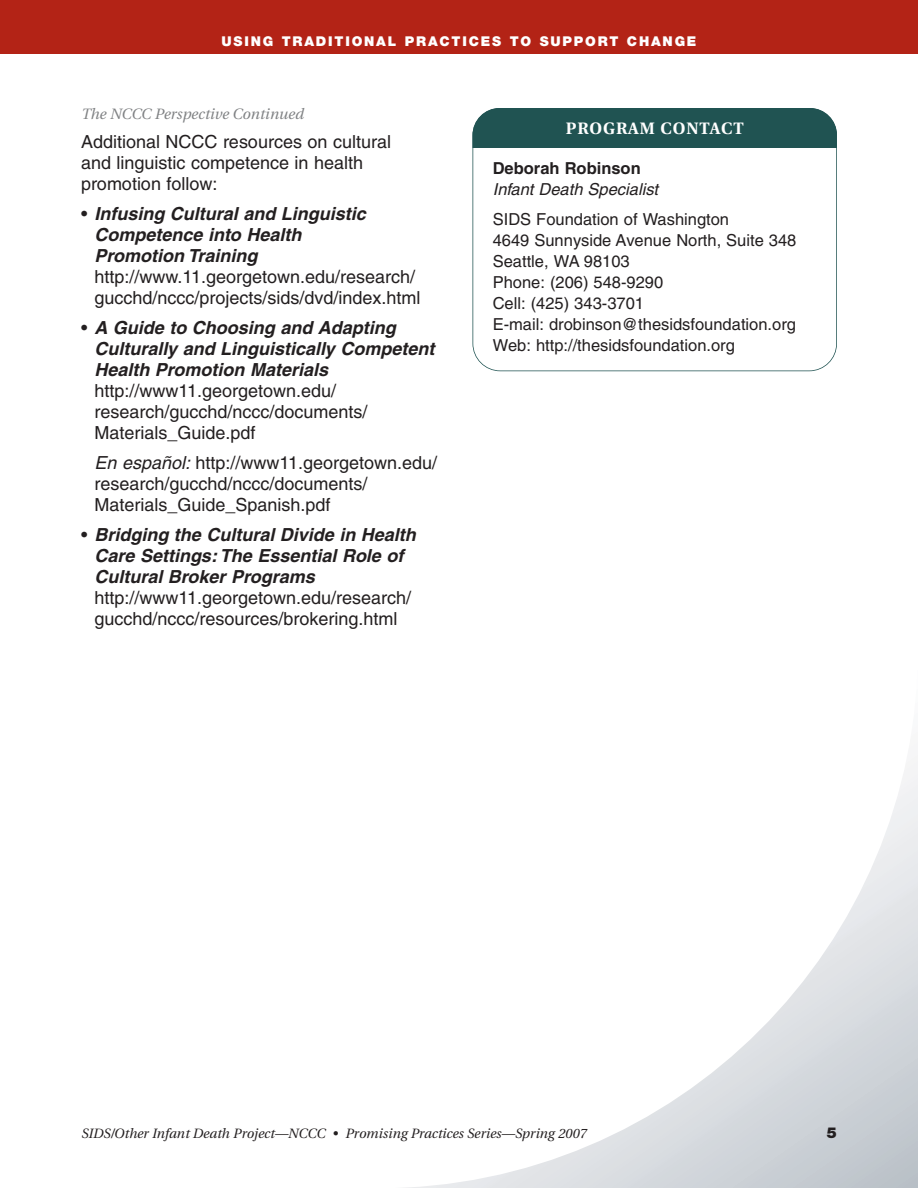
<style>
.page{position:relative;width:918px;height:1188px;background:#fff}
.page>*{position:absolute;margin:0;border:0;box-sizing:border-box;transform-origin:0 0}
.t1{font:18px/21px "Helvetica";color:#231f20}
.t2{font:italic 700 18px/21px "Helvetica";color:#231f20}
.t3{font:16.5px/21px "Helvetica";color:#231f20}
.t4{font:italic 16.5px "Helvetica";color:#231f20}
.t5{font:700 16.5px "Helvetica";color:#231f20}
.t6{font:700 16.5px "Utopia";letter-spacing:.055em;color:#fff}
.t7{font:italic 15px "Utopia";color:#808284}
.t8{font:900 15px "Helvetica Neue";color:#231f20}
.t9{font:italic 13.5px "Utopia";color:#231f20}
.t10{font:900 13.5px "Helvetica Neue";letter-spacing:.135em;color:#fff}
.s1{font-weight:400;font-style:normal}
.s2{font-style:italic}
</style>
<div class="page">
<svg style="left:406px;top:761px;width:512px;height:427px"></svg>
<div style="left:0;top:0;width:918px;height:54px;background:#b32316"></div>
<div style="left:472px;top:108px;width:365px;height:74px;background:#205352;border-radius:27px"></div>
<div style="left:472px;top:148px;width:365px;height:45px;background:#fff"></div>
<div style="left:472px;top:108px;width:365px;height:263px;border:2px solid #205352;border-radius:28px"></div>
<p class="t10" style="left:222px;top:36px;width:476px">USING TRADITIONAL PRACTICES TO SUPPORT CHANGE</p>
<p class="t7" style="left:81px;top:108px;width:224px">The NCCC Perspective Continued</p>
<p class="t1" style="left:81px;top:133px;width:312px">Additional NCCC resources on cultural and linguistic competence in health promotion follow:</p>
<p class="t2" style="left:95px;top:205px;width:276px;text-indent:-14px"><span class="s1">•</span> Infusing Cultural and Linguistic<br>Competence into Health<br>Promotion Training</p>
<p class="t1" style="left:94px;top:268px;width:328px">http://www.11.georgetown.edu/research/ gucchd/nccc/projects/sids/dvd/index.html</p>
<p class="t2" style="left:95px;top:319px;width:345px;text-indent:-14px"><span class="s1">•</span> A Guide to Choosing and Adapting<br>Culturally and Linguistically Competent<br>Health Promotion Materials</p>
<p class="t1" style="left:94px;top:382px;width:275px">http://www11.georgetown.edu/ research/gucchd/nccc/documents/<br>Materials_Guide.pdf</p>
<p class="t1" style="left:94px;top:454px;width:344px"><span class="s2">En español:</span>http://www11.georgetown.edu/ research/gucchd/nccc/documents/<br>Materials_Guide_Spanish.pdf</p>
<p class="t2" style="left:95px;top:526px;width:327px;text-indent:-13px"><span class="s1">•</span> Bridging the Cultural Divide in Health<br>Care Settings: The Essential Role of<br>Cultural Broker Programs</p>
<p class="t1" style="left:94px;top:589px;width:318px">http://www11.georgetown.edu/research/ gucchd/nccc/resources/brokering.html</p>
<p class="t6" style="left:566px;top:122px;width:179px">PROGRAM CONTACT</p>
<p class="t5" style="left:493px;top:162px;width:150px">Deborah Robinson</p>
<p class="t4" style="left:493px;top:183px;width:170px">Infant Death Specialist</p>
<p class="t3" style="left:493px;top:210px;width:305px">SIDS Foundation of Washington<br>4649 Sunnyside Avenue North, Suite 348<br>Seattle, WA 98103<br>Phone: (206) 548-9290<br>Cell: (425) 343-3701<br>E-mail: drobinson@thesidsfoundation.org<br>Web: http://thesidsfoundation.org</p>
<p class="t9" style="left:81px;top:1128px;width:507px">SIDS/Other Infant Death Project—NCCC • Promising Practices Series—Spring 2007</p>
<p class="t8" style="left:827px;top:1127px;width:12px">5</p>
</div>
